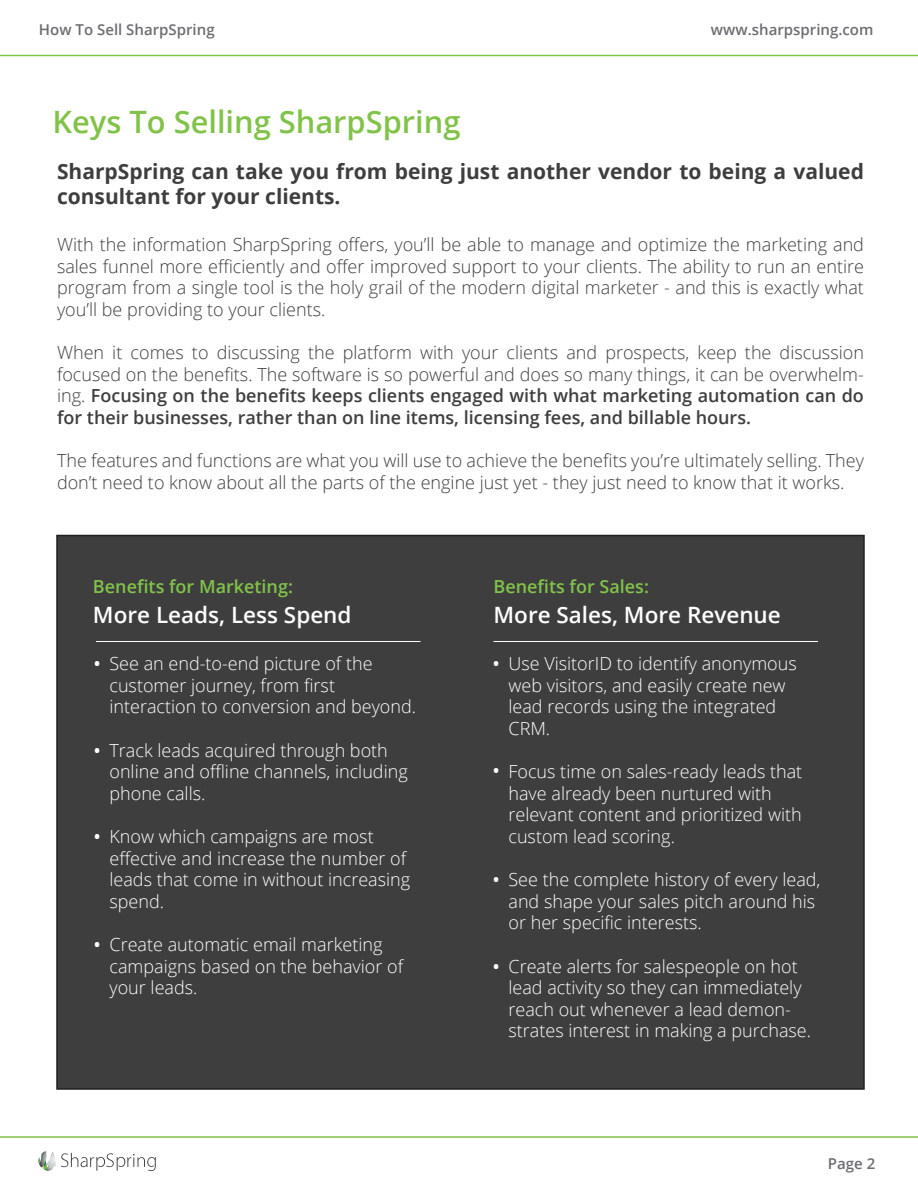
<style>
.page{position:relative;width:918px;height:1188px;background:#fff}
.page>*{position:absolute;margin:0;border:0;box-sizing:border-box;transform-origin:0 0}
.t1{font:600 30.75px "Open Sans";color:#81c349}
.t2{font:600 22.5px "Open Sans";color:#fff}
.t3{font:700 21px/25.2px "Open Sans";color:#3e3e3f}
.t4{font:300 18px/21.6px "Open Sans";color:#3e3e3f;text-align:justify}
.t5{font:300 18px/21.6px "Open Sans";color:#fff}
.t6{font:600 18px "Open Sans";color:#81c349}
.t7{font:600 18px "Open Sans";color:#fff}
.t8{font:600 15px "Open Sans";color:#6c6d70}
.s1{font-weight:600}
</style>
<div class="page">
<div style="left:56px;top:535px;width:809px;height:555px;background:#3e3e3f;border:2px solid #231f20"></div>
<svg style="left:39px;top:1151px;width:117px;height:20px"></svg>
<hr style="left:0;top:1136px;width:918px;height:2px;background:#81c349">
<hr style="left:0;top:55px;width:918px;height:1px;background:#81c349">
<hr style="left:96px;top:641px;width:324px;height:1px;background:#fff">
<hr style="left:494px;top:641px;width:324px;height:1px;background:#fff">
<p class="t8" style="left:39px;top:19px;width:177px">How To Sell SharpSpring</p>
<h1 class="t1" style="left:52px;top:101px;width:410px">Keys To Selling SharpSpring</h1>
<p class="t8" style="left:711px;top:19px;width:164px">www.sharpspring.com</p>
<p class="t3" style="left:57px;top:158px;width:809px">SharpSpring can take you from being just another vendor to being a valued consultant for your clients.</p>
<p class="t4" style="left:57px;top:233px;width:809px">With the information SharpSpring offers, you’ll be able to manage and optimize the marketing and sales funnel more efficiently and offer improved support to your clients. The ability to run an entire program from a single tool is the holy grail of the modern digital marketer - and this is exactly what you’ll be providing to your clients.</p>
<p class="t4" style="left:57px;top:341px;width:809px">When it comes to discussing the platform with your clients and prospects, keep the discussion focused on the benefits. The software is so powerful and does so many things, it can be overwhelm&shy;ing. <span class="s1">Focusing on the benefits keeps clients engaged with what marketing automation can do for their businesses, rather than on line items, licensing fees, and billable hours.</span></p>
<p class="t4" style="left:57px;top:449px;width:809px">The features and functions are what you will use to achieve the benefits you’re ultimately selling. They don’t need to know about all the parts of the engine just yet - they just need to know that it works.</p>
<p class="t6" style="left:93px;top:574px;width:202px">Benefits for Marketing:</p>
<p class="t2" style="left:93px;top:599px;width:260px">More Leads, Less Spend</p>
<p class="t5" style="left:109px;top:652px;width:308px">See an end-to-end picture of the customer journey, from first interaction to conversion and beyond.</p>
<p class="t5" style="left:109px;top:739px;width:300px">Track leads acquired through both online and offline channels, including phone calls.</p>
<p class="t5" style="left:109px;top:825px;width:302px">Know which campaigns are most effective and increase the number of leads that come in without increasing spend.</p>
<p class="t5" style="left:109px;top:933px;width:295px">Create automatic email marketing campaigns based on the behavior of your leads.</p>
<p class="t7" style="left:94px;top:651px;width:8px">•</p>
<p class="t7" style="left:94px;top:738px;width:8px">•</p>
<p class="t7" style="left:94px;top:824px;width:8px">•</p>
<p class="t7" style="left:94px;top:932px;width:8px">•</p>
<p class="t6" style="left:493px;top:574px;width:157px">Benefits for Sales:</p>
<p class="t2" style="left:493px;top:599px;width:289px">More Sales, More Revenue</p>
<p class="t5" style="left:508px;top:652px;width:290px">Use VisitorID to identify anonymous web visitors, and easily create new lead records using the integrated<br>CRM.</p>
<p class="t5" style="left:508px;top:760px;width:295px">Focus time on sales-ready leads that have already been nurtured with relevant content and prioritized with custom lead scoring.</p>
<p class="t5" style="left:508px;top:868px;width:313px">See the complete history of every lead, and shape your sales pitch around his or her specific interests.</p>
<p class="t5" style="left:508px;top:955px;width:304px">Create alerts for salespeople on hot lead activity so they can immediately reach out whenever a lead demon&shy;strates interest in making a purchase.</p>
<p class="t7" style="left:493px;top:651px;width:8px">•</p>
<p class="t7" style="left:493px;top:758px;width:8px">•</p>
<p class="t7" style="left:493px;top:867px;width:8px">•</p>
<p class="t7" style="left:493px;top:954px;width:8px">•</p>
<p class="t8" style="left:828px;top:1153px;width:49px">Page 2</p>
</div>
